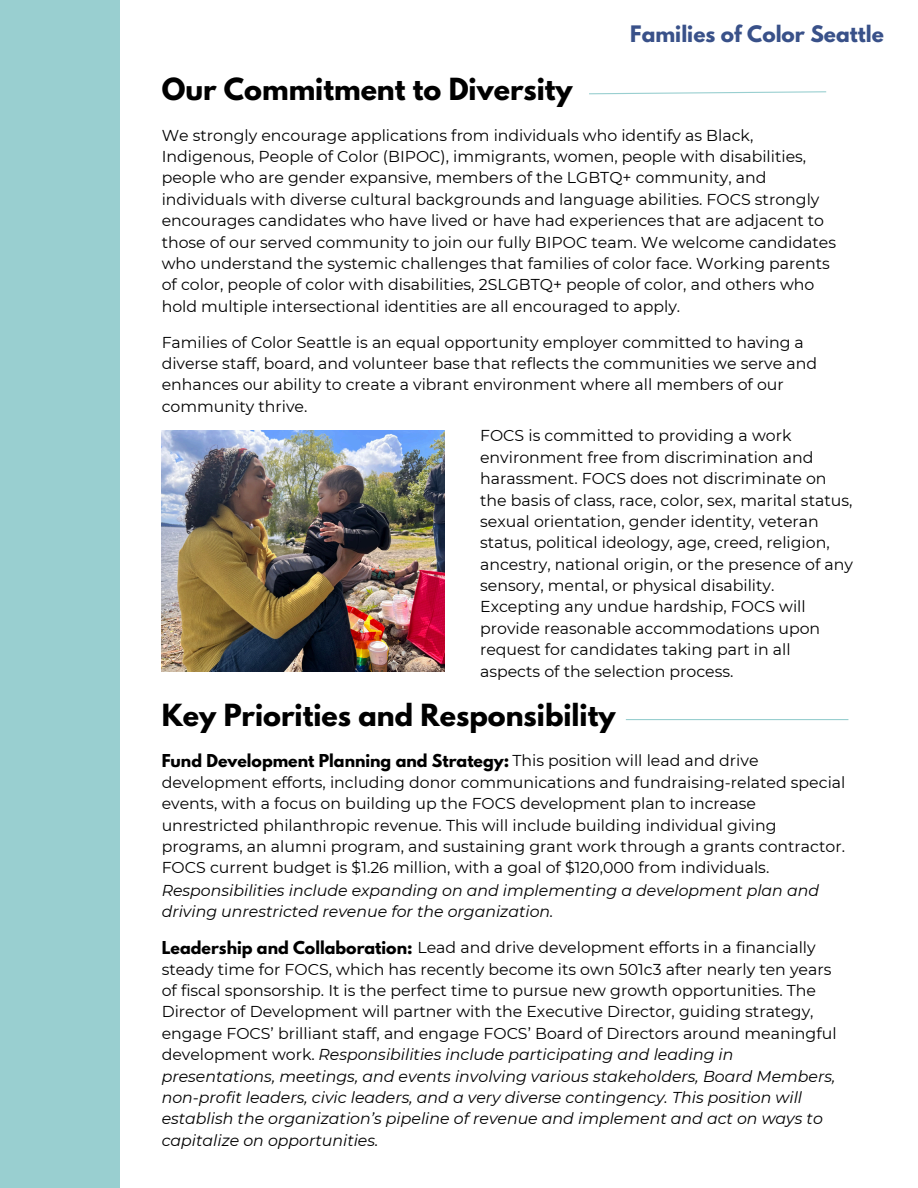
<style>
.page{position:relative;width:918px;height:1188px;background:#fff}
.page>*{position:absolute;margin:0;border:0;box-sizing:border-box;transform-origin:0 0}
.t1{font:700 27px "League Spartan";color:#000}
.t2{font:700 20.1px "League Spartan";color:#395189}
.t3{font:15.75px/21.3px "Montserrat";color:#000}
.t4{font:italic 15.75px/21.3px "Montserrat";color:#000}
.s1{font-family:"League Spartan";font-weight:700}
.s2{font-style:italic}
</style>
<div class="page">
<div style="left:0;top:0;width:119px;height:1188px;background:#99cfd0"></div>
<img style="left:162px;top:430px;width:283px;height:241px">
<svg style="left:589px;top:91px;width:238px;height:4px"></svg>
<hr style="left:626px;top:719px;width:222px;height:1px;background:#99cfd0">
<h1 class="t1" style="left:162px;top:76px;width:413px">Our Commitment to Diversity</h1>
<h1 class="t2" style="left:630px;top:24px;width:255px">Families of Color Seattle</h1>
<p class="t3" style="left:162px;top:124px;width:676px">We strongly encourage applications from individuals who identify as Black, Indigenous, People of Color (BIPOC), immigrants, women, people with disabilities, people who are gender expansive, members of the LGBTQ+ community, and individuals with diverse cultural backgrounds and language abilities. FOCS strongly encourages candidates who have lived or have had experiences that are adjacent to those of our served community to join our fully BIPOC team. We welcome candidates who understand the systemic challenges that families of color face. Working parents of color, people of color with disabilities, 2SLGBTQ+ people of color, and others who hold multiple intersectional identities are all encouraged to apply.</p>
<p class="t3" style="left:162px;top:331px;width:657px">Families of Color Seattle is an equal opportunity employer committed to having a diverse staff, board, and volunteer base that reflects the communities we serve and enhances our ability to create a vibrant environment where all members of our community thrive.</p>
<p class="t3" style="left:480px;top:425px;width:374px">FOCS is committed to providing a work environment free from discrimination and harassment. FOCS does not discriminate on the basis of class, race, color, sex, marital status, sexual orientation, gender identity, veteran status, political ideology, age, creed, religion, ancestry, national origin, or the presence of any sensory, mental, or physical disability.<br>Excepting any undue hardship, FOCS will provide reasonable accommodations upon request for candidates taking part in all aspects of the selection process.</p>
<p class="t1" style="left:162px;top:701px;width:455px">Key Priorities and Responsibility</p>
<p class="t3" style="left:162px;top:751px;width:685px"><span class="s1">Fund Development Planning and Strategy:</span> This position will lead and drive development efforts, including donor communications and fundraising-related special events, with a focus on building up the FOCS development plan to increase unrestricted philanthropic revenue. This will include building individual giving programs, an alumni program, and sustaining grant work through a grants contractor.<br>FOCS current budget is $1.26 million, with a goal of $120,000 from individuals.</p>
<p class="t4" style="left:162px;top:880px;width:659px">Responsibilities include expanding on and implementing a development plan and driving unrestricted revenue for the organization.</p>
<p class="t3" style="left:162px;top:937px;width:676px"><span class="s1">Leadership and Collaboration:</span> Lead and drive development efforts in a financially steady time for FOCS, which has recently become its own 501c3 after nearly ten years of fiscal sponsorship. It is the perfect time to pursue new growth opportunities. The Director of Development will partner with the Executive Director, guiding strategy, engage FOCS’ brilliant staff, and engage FOCS’ Board of Directors around meaningful development work. <span class="s2">Responsibilities include participating and leading in</span></p>
<h3 class="t4" style="left:162px;top:1065px;width:675px">presentations, meetings, and events involving various stakeholders, Board Members, non-profit leaders, civic leaders, and a very diverse contingency. This position will establish the organization’s pipeline of revenue and implement and act on ways to capitalize on opportunities.</h3>
</div>
